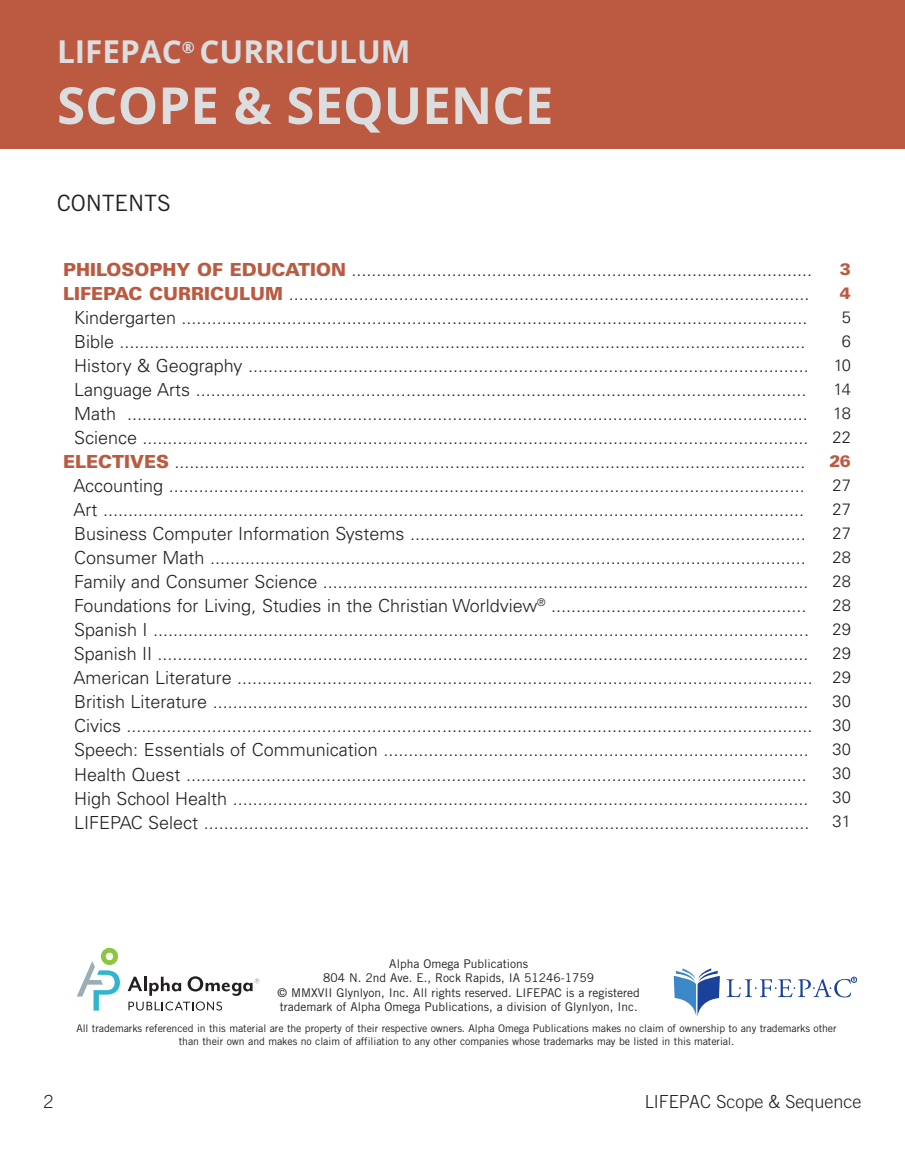
<style>
.page{position:relative;width:905px;height:1175px;background:#fff}
.page>*{position:absolute;margin:0;border:0;box-sizing:border-box;transform-origin:0 0}
.t1{font:700 51px "Open Sans";color:#dcdddf}
.t2{font:700 31.5px "Open Sans";color:#dcdddf}
.t3{font:22.5px "Trade Gothic LT Std";color:#231f20}
.t4{font:300 18px/24px "Univers LT Std";color:#231f20}
.t5{font:300 18px "Trade Gothic LT Std";color:#231f20}
.t6{font:300 16.5px "Univers LT Std";color:#231f20}
.t7{font:900 16.5px "Univers LT Std";color:#bb5a41}
.t8{font:12px/14.4px "Trade Gothic LT Std";color:#231f20;text-align:center}
.t9{font:300 10.8px "Mr Eaves Mod OT";color:#626467}
.t10{font:10.5px/12.6px "Trade Gothic LT Std";letter-spacing:-.005em;color:#231f20;text-align:center}
.s1{font-weight:900;color:#bb5a41}
.s2{font-size:16.5px}
</style>
<div class="page">
<div style="left:0;top:0;width:904px;height:148px;background:#bb5a41"></div>
<svg style="left:673px;top:968px;width:46px;height:48px"></svg>
<svg style="left:726px;top:977px;width:130px;height:20px"></svg>
<svg style="left:77px;top:947px;width:43px;height:63px"></svg>
<svg style="left:128px;top:976px;width:53px;height:19px"></svg>
<svg style="left:188px;top:976px;width:64px;height:19px"></svg>
<svg style="left:128px;top:1001px;width:94px;height:9px"></svg>
<h2 class="t2" style="left:57px;top:30px;width:355px">LIFEPAC<sup>®</sup> CURRICULUM</h2>
<h1 class="t1" style="left:57px;top:69px;width:498px">SCOPE &amp; SEQUENCE</h1>
<p class="t3" style="left:57px;top:189px;width:115px">CONTENTS</p>
<p class="t4" style="left:63px;top:258px;width:750px"><span class="s1">PHILOSOPHY OF EDUCATION</span> ............................................................................................</p>
<p class="t7" style="left:839px;top:259px;width:13px">3</p>
<p class="t4" style="left:63px;top:282px;width:748px"><span class="s1">LIFEPAC CURRICULUM</span> ........................................................................................................</p>
<p class="t7" style="left:839px;top:283px;width:13px">4</p>
<p class="t4" style="left:74px;top:306px;width:735px">Kindergarten .............................................................................................................................</p>
<p class="t6" style="left:841px;top:307px;width:11px">5</p>
<p class="t4" style="left:74px;top:330px;width:733px">Bible .........................................................................................................................................</p>
<p class="t6" style="left:841px;top:331px;width:11px">6</p>
<p class="t4" style="left:74px;top:354px;width:736px">History &amp; Geography ................................................................................................................</p>
<p class="t6" style="left:833px;top:355px;width:19px">10</p>
<p class="t4" style="left:74px;top:378px;width:734px">Language Arts ..........................................................................................................................</p>
<p class="t6" style="left:833px;top:379px;width:19px">14</p>
<p class="t4" style="left:74px;top:402px;width:735px">Math ........................................................................................................................................</p>
<p class="t6" style="left:833px;top:403px;width:19px">18</p>
<p class="t4" style="left:74px;top:426px;width:736px">Science .....................................................................................................................................</p>
<p class="t6" style="left:832px;top:427px;width:20px">22</p>
<p class="t4" style="left:63px;top:450px;width:744px"><span class="s1">ELECTIVES</span> ..............................................................................................................................</p>
<p class="t7" style="left:829px;top:451px;width:23px">26</p>
<p class="t4" style="left:74px;top:474px;width:732px">Accounting ...............................................................................................................................</p>
<p class="t6" style="left:832px;top:475px;width:20px">27</p>
<p class="t4" style="left:74px;top:498px;width:732px">Art ............................................................................................................................................</p>
<p class="t6" style="left:832px;top:499px;width:20px">27</p>
<p class="t4" style="left:74px;top:522px;width:733px">Business Computer Information Systems ...............................................................................</p>
<p class="t6" style="left:832px;top:523px;width:20px">27</p>
<p class="t4" style="left:74px;top:546px;width:733px">Consumer Math .......................................................................................................................</p>
<p class="t6" style="left:832px;top:547px;width:20px">28</p>
<p class="t4" style="left:74px;top:570px;width:736px">Family and Consumer Science .................................................................................................</p>
<p class="t6" style="left:832px;top:571px;width:20px">28</p>
<p class="t4" style="left:74px;top:594px;width:734px">Foundations for Living, Studies in the Christian Worldview<sup>®</sup> ...................................................</p>
<p class="t6" style="left:832px;top:595px;width:20px">28</p>
<p class="t4" style="left:74px;top:618px;width:736px">Spanish I ...................................................................................................................................</p>
<p class="t6" style="left:832px;top:619px;width:20px">29</p>
<p class="t4" style="left:74px;top:642px;width:736px">Spanish II ..................................................................................................................................</p>
<p class="t6" style="left:832px;top:643px;width:20px">29</p>
<p class="t4" style="left:74px;top:666px;width:778px">American Literature ................................................................................................................... <span class="s2">29<br></span>British Literature .......................................................................................................................</p>
<p class="t6" style="left:832px;top:691px;width:20px">30</p>
<p class="t4" style="left:74px;top:714px;width:778px">Civics ......................................................................................................................................... <span class="s2">30<br></span>Speech: Essentials of Communication .....................................................................................</p>
<p class="t6" style="left:832px;top:739px;width:20px">30</p>
<p class="t4" style="left:74px;top:762px;width:734px">Health Quest ............................................................................................................................</p>
<p class="t6" style="left:832px;top:763px;width:20px">30</p>
<p class="t4" style="left:74px;top:786px;width:736px">High School Health ...................................................................................................................</p>
<p class="t6" style="left:832px;top:787px;width:20px">30</p>
<p class="t4" style="left:74px;top:810px;width:737px">LIFEPAC Select .........................................................................................................................</p>
<p class="t6" style="left:832px;top:811px;width:20px">31</p>
<p class="t8" style="left:277px;top:956px;width:364px">Alpha Omega Publications<br>804 N. 2nd Ave. E., Rock Rapids, IA 51246-1759<br>© MMXVII Glynlyon, Inc. All rights reserved. LIFEPAC is a registered trademark of Alpha Omega Publications, a division of Glynlyon, Inc.</p>
<p class="t10" style="left:76px;top:1021px;width:761px">All trademarks referenced in this material are the property of their respective owners. Alpha Omega Publications makes no claim of ownership to any trademarks other than their own and makes no claim of affiliation to any other companies whose trademarks may be listed in this material.</p>
<p class="t9" style="left:254px;top:976px;width:7px">®</p>
<p class="t5" style="left:44px;top:1090px;width:12px">2</p>
<p class="t5" style="left:645px;top:1090px;width:218px">LIFEPAC Scope &amp; Sequence</p>
</div>
